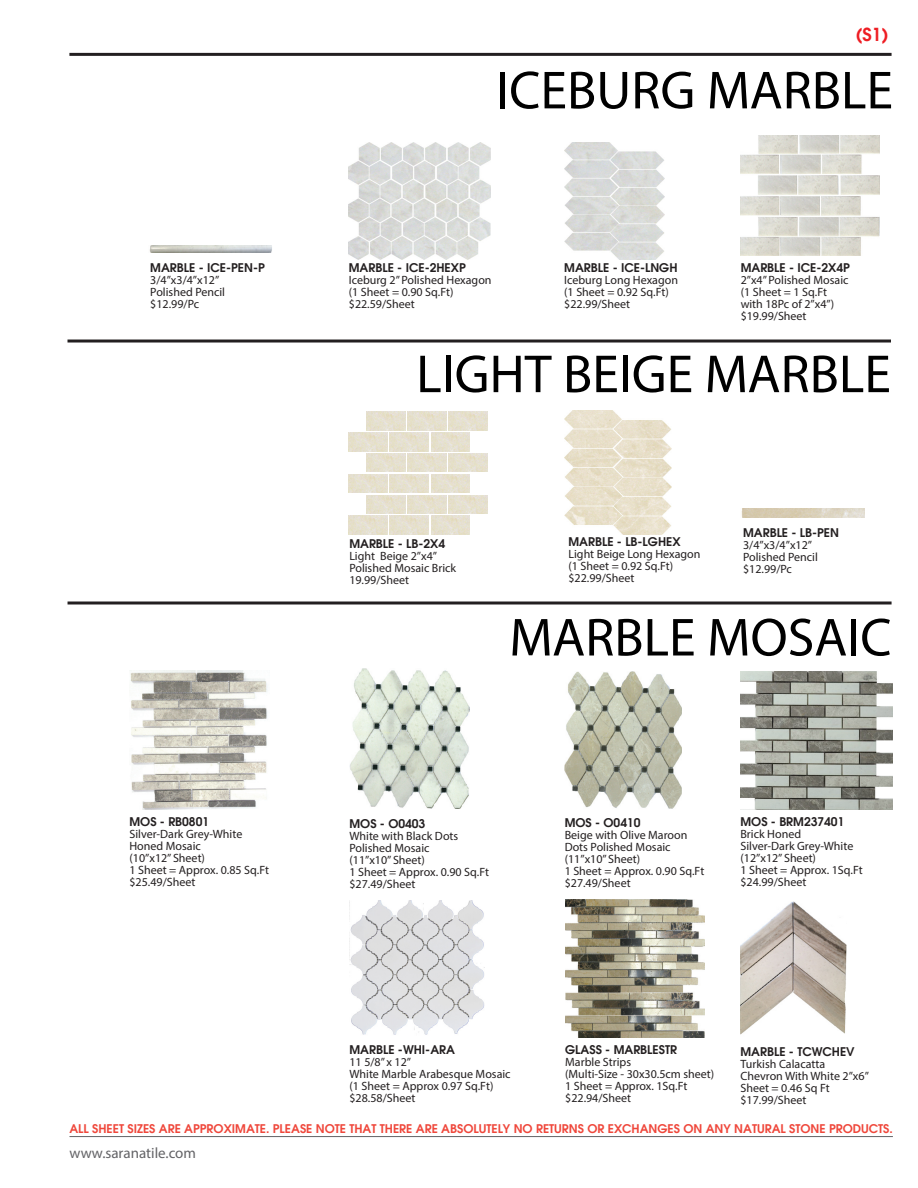
<style>
.page{position:relative;width:918px;height:1188px;background:#fff}
.page>*{position:absolute;margin:0;border:0;box-sizing:border-box;transform-origin:0 0}
.t1{font:54px "Myriad Pro";color:#000}
.t2{font:600 18px "Avant Garde";color:#ee1d23}
.t3{font:15px "Myriad Pro";color:#636366}
.t4{font:12px "Myriad Pro";color:#231f20}
.t5{font:600 12px "Avant Garde";color:#231f20}
.t6{font:600 12px "Avant Garde";color:#ef473b}
</style>
<div class="page">
<hr style="left:69px;top:53px;width:823px;height:3px;background:#231f20">
<img style="left:741px;top:136px;width:138px;height:120px">
<img style="left:149px;top:246px;width:123px;height:7px">
<hr style="left:68px;top:340px;width:823px;height:3px;background:#231f20">
<img style="left:741px;top:509px;width:124px;height:9px">
<hr style="left:69px;top:1136px;width:824px;height:1px;background:#636366">
<img style="left:349px;top:143px;width:141px;height:117px">
<img style="left:565px;top:410px;width:106px;height:124px">
<img style="left:564px;top:143px;width:100px;height:117px">
<hr style="left:68px;top:602px;width:824px;height:2px;background:#231f20">
<img style="left:740px;top:672px;width:152px;height:138px">
<img style="left:349px;top:669px;width:120px;height:140px">
<img style="left:565px;top:671px;width:117px;height:138px">
<img style="left:130px;top:670px;width:138px;height:140px">
<img style="left:740px;top:901px;width:107px;height:134px">
<img style="left:565px;top:899px;width:140px;height:139px">
<img style="left:349px;top:901px;width:135px;height:134px">
<img style="left:367px;top:412px;width:38px;height:18px">
<img style="left:408px;top:412px;width:38px;height:18px">
<img style="left:449px;top:412px;width:38px;height:18px">
<img style="left:349px;top:433px;width:38px;height:18px">
<img style="left:390px;top:433px;width:39px;height:18px">
<img style="left:431px;top:433px;width:39px;height:18px">
<img style="left:367px;top:454px;width:38px;height:18px">
<img style="left:408px;top:454px;width:38px;height:18px">
<img style="left:449px;top:454px;width:38px;height:18px">
<img style="left:349px;top:474px;width:38px;height:19px">
<img style="left:390px;top:474px;width:39px;height:19px">
<img style="left:431px;top:474px;width:39px;height:19px">
<img style="left:367px;top:495px;width:38px;height:18px">
<img style="left:408px;top:495px;width:38px;height:18px">
<img style="left:449px;top:495px;width:38px;height:18px">
<img style="left:349px;top:516px;width:38px;height:18px">
<img style="left:390px;top:516px;width:39px;height:18px">
<img style="left:431px;top:516px;width:39px;height:18px">
<p class="t2" style="left:856px;top:22px;width:35px">(S1)</p>
<p class="t5" style="left:150px;top:260px;width:116px">MARBLE - ICE-PEN-P</p>
<p class="t4" style="left:150px;top:273px;width:71px">3/4”x3/4”x12”</p>
<p class="t4" style="left:150px;top:285px;width:76px">Polished Pencil</p>
<p class="t4" style="left:150px;top:297px;width:50px">$12.99/Pc</p>
<p class="t5" style="left:129px;top:814px;width:81px">MOS - RB0801</p>
<p class="t4" style="left:129px;top:827px;width:114px">Silver-Dark Grey-White</p>
<p class="t4" style="left:129px;top:839px;width:73px">Honed Mosaic</p>
<p class="t4" style="left:129px;top:851px;width:77px">(10”x12” Sheet)</p>
<p class="t4" style="left:129px;top:863px;width:141px">1 Sheet = Approx. 0.85 Sq.Ft</p>
<p class="t4" style="left:129px;top:875px;width:67px">$25.49/Sheet</p>
<p class="t1" style="left:496px;top:57px;width:398px">ICEBURG MARBLE</p>
<p class="t5" style="left:349px;top:260px;width:118px">MARBLE - ICE-2HEXP</p>
<p class="t4" style="left:349px;top:273px;width:144px">Iceburg 2” Polished Hexagon</p>
<p class="t4" style="left:349px;top:285px;width:106px">(1 Sheet = 0.90 Sq.Ft)</p>
<p class="t4" style="left:349px;top:297px;width:67px">$22.59/Sheet</p>
<p class="t5" style="left:564px;top:260px;width:115px">MARBLE - ICE-LNGH</p>
<p class="t4" style="left:564px;top:273px;width:115px">Iceburg Long Hexagon</p>
<p class="t4" style="left:564px;top:285px;width:106px">(1 Sheet = 0.92 Sq.Ft)</p>
<p class="t4" style="left:564px;top:297px;width:67px">$22.99/Sheet</p>
<p class="t5" style="left:741px;top:260px;width:111px">MARBLE - ICE-2X4P</p>
<p class="t4" style="left:741px;top:273px;width:109px">2”x4” Polished Mosaic</p>
<p class="t4" style="left:741px;top:285px;width:88px">(1 Sheet = 1 Sq.Ft</p>
<p class="t4" style="left:741px;top:297px;width:95px">with 18Pc of 2”x4”)</p>
<p class="t4" style="left:741px;top:309px;width:67px">$19.99/Sheet</p>
<p class="t1" style="left:416px;top:341px;width:476px">LIGHT BEIGE MARBLE</p>
<p class="t5" style="left:349px;top:535px;width:97px">MARBLE - LB-2X4</p>
<p class="t4" style="left:349px;top:548px;width:89px">Light Beige 2”x4”</p>
<p class="t4" style="left:349px;top:560px;width:108px">Polished Mosaic Brick</p>
<p class="t4" style="left:349px;top:572px;width:61px">19.99/Sheet</p>
<p class="t5" style="left:568px;top:534px;width:114px">MARBLE - LB-LGHEX</p>
<p class="t4" style="left:568px;top:547px;width:134px">Light Beige Long Hexagon</p>
<p class="t4" style="left:568px;top:559px;width:106px">(1 Sheet = 0.92 Sq.Ft)</p>
<p class="t4" style="left:568px;top:571px;width:67px">$22.99/Sheet</p>
<p class="t5" style="left:743px;top:524px;width:97px">MARBLE - LB-PEN</p>
<p class="t4" style="left:743px;top:537px;width:71px">3/4”x3/4”x12”</p>
<p class="t4" style="left:743px;top:549px;width:76px">Polished Pencil</p>
<p class="t4" style="left:743px;top:561px;width:50px">$12.99/Pc</p>
<p class="t1" style="left:509px;top:604px;width:384px">MARBLE MOSAIC</p>
<p class="t5" style="left:349px;top:816px;width:77px">MOS - O0403</p>
<p class="t4" style="left:349px;top:828px;width:110px">White with Black Dots</p>
<p class="t4" style="left:349px;top:840px;width:82px">Polished Mosaic</p>
<p class="t4" style="left:349px;top:852px;width:77px">(11”x10” Sheet)</p>
<p class="t4" style="left:349px;top:864px;width:141px">1 Sheet = Approx. 0.90 Sq.Ft</p>
<p class="t4" style="left:349px;top:876px;width:67px">$27.49/Sheet</p>
<p class="t5" style="left:565px;top:814px;width:77px">MOS - O0410</p>
<p class="t4" style="left:565px;top:827px;width:124px">Beige with Olive Maroon</p>
<p class="t4" style="left:565px;top:839px;width:107px">Dots Polished Mosaic</p>
<p class="t4" style="left:565px;top:851px;width:77px">(11”x10” Sheet)</p>
<p class="t4" style="left:565px;top:863px;width:141px">1 Sheet = Approx. 0.90 Sq.Ft</p>
<p class="t4" style="left:565px;top:875px;width:67px">$27.49/Sheet</p>
<p class="t5" style="left:740px;top:814px;width:105px">MOS - BRM237401</p>
<p class="t4" style="left:740px;top:827px;width:62px">Brick Honed</p>
<p class="t4" style="left:740px;top:839px;width:114px">Silver-Dark Grey-White</p>
<p class="t4" style="left:740px;top:851px;width:77px">(12”x12” Sheet)</p>
<p class="t4" style="left:740px;top:863px;width:124px">1 Sheet = Approx. 1Sq.Ft</p>
<p class="t4" style="left:740px;top:875px;width:67px">$24.99/Sheet</p>
<p class="t5" style="left:349px;top:1041px;width:107px">MARBLE -WHI-ARA</p>
<p class="t4" style="left:349px;top:1054px;width:63px">11 5/8” x 12”</p>
<p class="t4" style="left:349px;top:1066px;width:163px">White Marble Arabesque Mosaic</p>
<p class="t4" style="left:349px;top:1078px;width:146px">(1 Sheet = Approx 0.97 Sq.Ft)</p>
<p class="t4" style="left:349px;top:1090px;width:67px">$28.58/Sheet</p>
<p class="t5" style="left:565px;top:1042px;width:113px">GLASS - MARBLESTR</p>
<p class="t4" style="left:565px;top:1055px;width:67px">Marble Strips</p>
<p class="t4" style="left:565px;top:1067px;width:151px">(Multi-Size - 30x30.5cm sheet)</p>
<p class="t4" style="left:565px;top:1079px;width:124px">1 Sheet = Approx. 1Sq.Ft</p>
<p class="t4" style="left:565px;top:1091px;width:67px">$22.94/Sheet</p>
<p class="t5" style="left:740px;top:1043px;width:116px">MARBLE - TCWCHEV</p>
<p class="t4" style="left:740px;top:1056px;width:86px">Turkish Calacatta</p>
<p class="t4" style="left:740px;top:1068px;width:130px">Chevron With White 2”x6”</p>
<p class="t4" style="left:740px;top:1080px;width:91px">Sheet = 0.46 Sq Ft</p>
<p class="t4" style="left:740px;top:1092px;width:67px">$17.99/Sheet</p>
<p class="t6" style="left:69px;top:1121px;width:825px">ALL SHEET SIZES ARE APPROXIMATE. PLEASE NOTE THAT THERE ARE ABSOLUTELY NO RETURNS OR EXCHANGES ON ANY NATURAL STONE PRODUCTS.</p>
<p class="t3" style="left:69px;top:1144px;width:128px">www.saranatile.com</p>
</div>
